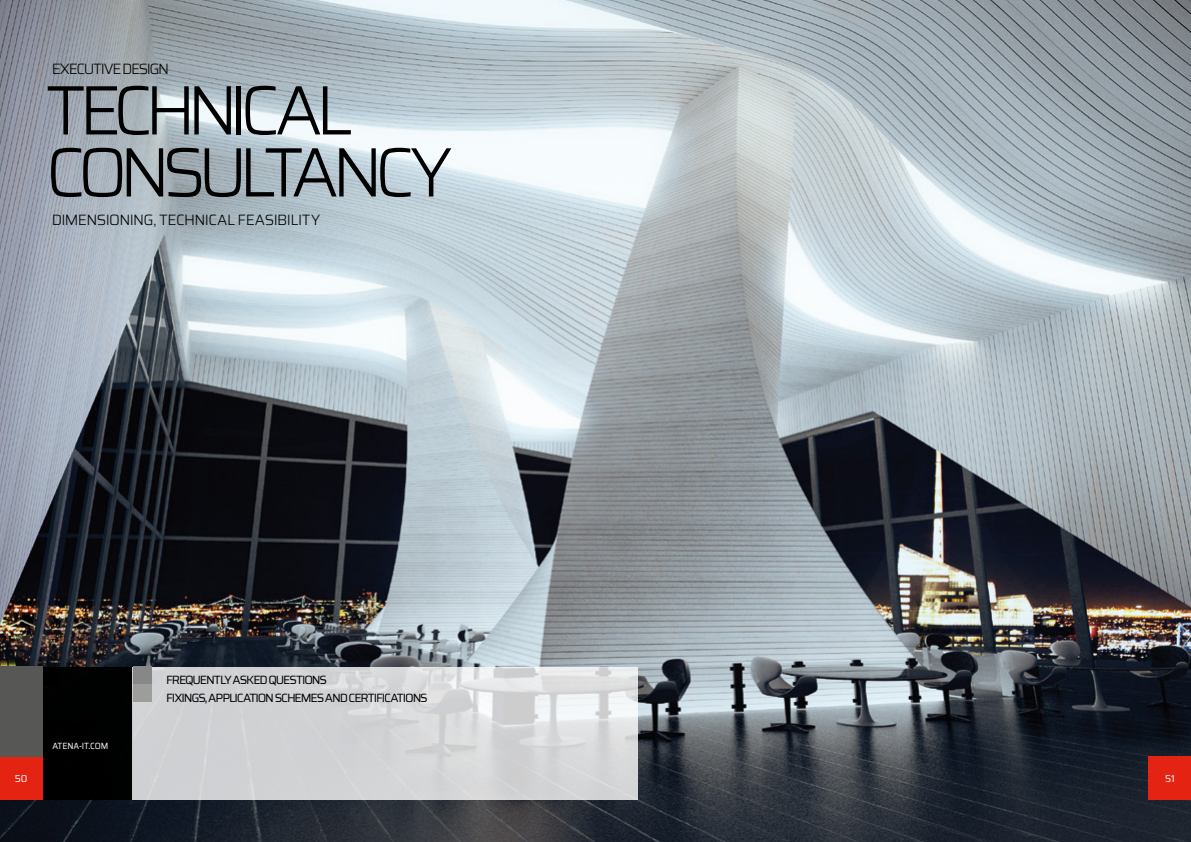
<style>
.page{position:relative;width:1191px;height:842px;background:#fff}
.page>*{position:absolute;margin:0;border:0;box-sizing:border-box;transform-origin:0 0}
.t1{font:300 70px/62px "Saira";letter-spacing:-.12em;color:#000}
.t2{font:300 15px "Saira";letter-spacing:-.045em;color:#000}
.t3{font:300 15px "Saira";letter-spacing:-.085em;color:#000}
.t4{font:12px/18px "Saira";letter-spacing:-.09em;color:#000}
.t5{font:10px "Saira";color:#fff}
.t6{font:9px "Saira";letter-spacing:-.015em;color:#fff;scale:.93 1}
</style>
<div class="page">
<img style="left:0;top:0;width:1191px;height:842px">
<div style="left:1148px;top:756px;width:43px;height:43px;background:#e42313"></div>
<div style="left:0;top:667px;width:133px;height:132px;background:#000"></div>
<svg style="left:133px;top:667px;width:505px;height:132px;background:#d5d6d8"></svg>
<div style="left:0;top:756px;width:43px;height:43px;background:#e42313"></div>
<div style="left:0;top:667px;width:43px;height:90px;background:#575756"></div>
<div style="left:133px;top:684px;width:18px;height:18px;background:#9d9d9c"></div>
<div style="left:133px;top:666px;width:18px;height:18px;background:#878787"></div>
<p class="t3" style="left:52px;top:57px;width:119px">EXECUTIVE DESIGN</p>
<h1 class="t1" style="left:45px;top:78px;width:408px">TECHNICAL<br>CONSULTANCY</h1>
<p class="t2" style="left:52px;top:209px;width:270px">DIMENSIONING, TECHNICAL FEASIBILITY</p>
<p class="t6" style="left:52px;top:739px;width:62px">ATENA-IT.COM</p>
<p class="t4" style="left:166px;top:671px;width:263px">FREQUENTLY ASKED QUESTIONS<br>FIXINGS,APPLICATION SCHEMES AND CERTIFICATIONS</p>
<p class="t5" style="left:15px;top:771px;width:14px">50</p>
<p class="t5" style="left:1165px;top:771px;width:11px">51</p>
</div>
